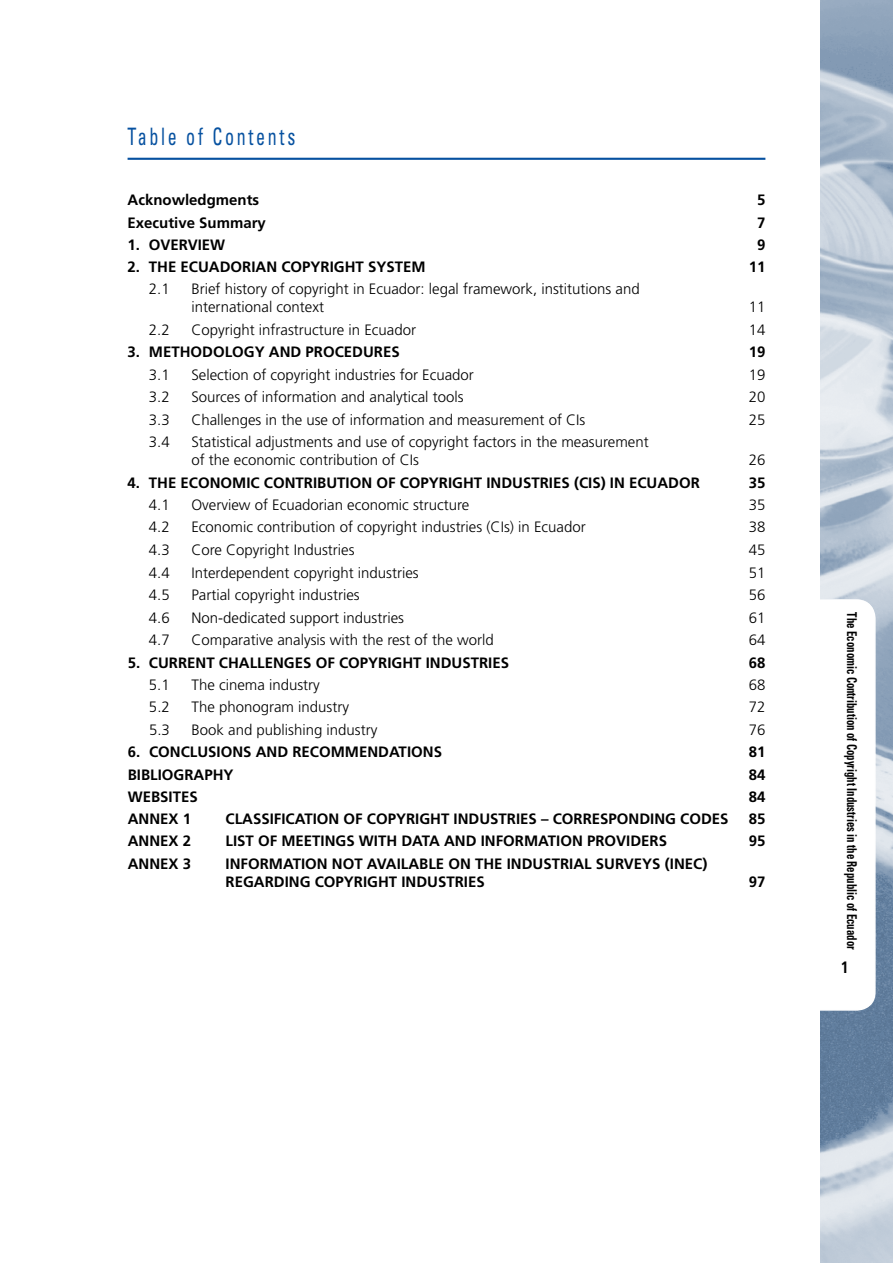
<style>
.page{position:relative;width:893px;height:1263px;background:#fff}
.page>*{position:absolute;margin:0;border:0;box-sizing:border-box;transform-origin:0 0}
.t1{font:condensed 24px "Univers LT Std";letter-spacing:.15em;color:#0651a0;scale:.75 1}
.t2{font:700 condensed 16.5px "Frutiger";color:#000}
.t3{font:300 15px/18px "Frutiger";color:#000}
.t4{font:700 15px/18px "Frutiger";color:#000}
.t5{font:700 condensed 13.5px "Univers LT Std";color:#000;scale:.8 1}
</style>
<div class="page">
<img style="left:820px;top:0;width:73px;height:1263px">
<div style="left:791px;top:600px;width:84px;height:410px;background:#fff;border-radius:18px"></div>
<div style="left:791px;top:600px;width:85px;height:411px;border:2px solid #fff;border-radius:18px"></div>
<hr style="left:128px;top:158px;width:637px;height:2px;background:#0651a0">
<h1 class="t1" style="left:128px;top:121px;width:225px">Table of Contents</h1>
<p class="t4" style="left:128px;top:191px;width:133px">Acknowledgments</p>
<p class="t4" style="left:757px;top:191px;width:10px">5</p>
<p class="t4" style="left:128px;top:214px;width:140px">Executive Summary</p>
<p class="t4" style="left:757px;top:214px;width:10px">7</p>
<p class="t4" style="left:128px;top:236px;width:99px">1. OVERVIEW</p>
<p class="t4" style="left:757px;top:236px;width:10px">9</p>
<p class="t4" style="left:128px;top:258px;width:299px">2. THE ECUADORIAN COPYRIGHT SYSTEM</p>
<p class="t4" style="left:749px;top:258px;width:18px">11</p>
<p class="t3" style="left:149px;top:280px;width:22px">2.1</p>
<p class="t3" style="left:191px;top:280px;width:450px">Brief history of copyright in Ecuador: legal framework, institutions and international context</p>
<p class="t3" style="left:749px;top:298px;width:18px">11</p>
<p class="t3" style="left:149px;top:321px;width:22px">2.2</p>
<p class="t3" style="left:191px;top:321px;width:226px">Copyright infrastructure in Ecuador</p>
<p class="t3" style="left:749px;top:321px;width:18px">14</p>
<p class="t4" style="left:128px;top:343px;width:274px">3. METHODOLOGY AND PROCEDURES</p>
<p class="t4" style="left:749px;top:343px;width:18px">19</p>
<p class="t3" style="left:149px;top:366px;width:22px">3.1</p>
<p class="t3" style="left:191px;top:366px;width:284px">Selection of copyright industries for Ecuador</p>
<p class="t3" style="left:749px;top:366px;width:18px">19</p>
<p class="t3" style="left:149px;top:388px;width:22px">3.2</p>
<p class="t3" style="left:191px;top:388px;width:274px">Sources of information and analytical tools</p>
<p class="t3" style="left:749px;top:388px;width:18px">20</p>
<p class="t3" style="left:149px;top:411px;width:22px">3.3</p>
<p class="t3" style="left:191px;top:411px;width:395px">Challenges in the use of information and measurement of CIs</p>
<p class="t3" style="left:749px;top:411px;width:18px">25</p>
<p class="t3" style="left:149px;top:433px;width:22px">3.4</p>
<p class="t3" style="left:191px;top:433px;width:459px">Statistical adjustments and use of copyright factors in the measurement of the economic contribution of CIs</p>
<p class="t3" style="left:749px;top:451px;width:18px">26</p>
<p class="t4" style="left:128px;top:474px;width:574px">4. THE ECONOMIC CONTRIBUTION OF COPYRIGHT INDUSTRIES (CIS) IN ECUADOR</p>
<p class="t4" style="left:749px;top:474px;width:18px">35</p>
<p class="t3" style="left:149px;top:496px;width:22px">4.1</p>
<p class="t3" style="left:191px;top:496px;width:280px">Overview of Ecuadorian economic structure</p>
<p class="t3" style="left:749px;top:496px;width:18px">35</p>
<p class="t3" style="left:149px;top:518px;width:22px">4.2</p>
<p class="t3" style="left:191px;top:518px;width:396px">Economic contribution of copyright industries (CIs) in Ecuador</p>
<p class="t3" style="left:749px;top:518px;width:18px">38</p>
<p class="t3" style="left:149px;top:541px;width:22px">4.3</p>
<p class="t3" style="left:191px;top:541px;width:165px">Core Copyright Industries</p>
<p class="t3" style="left:749px;top:541px;width:18px">45</p>
<p class="t3" style="left:149px;top:563px;width:22px">4.4</p>
<p class="t3" style="left:191px;top:563px;width:229px">Interdependent copyright industries</p>
<p class="t3" style="left:749px;top:563px;width:18px">51</p>
<p class="t3" style="left:149px;top:586px;width:22px">4.5</p>
<p class="t3" style="left:191px;top:586px;width:170px">Partial copyright industries</p>
<p class="t3" style="left:749px;top:586px;width:18px">56</p>
<p class="t3" style="left:149px;top:608px;width:22px">4.6</p>
<p class="t3" style="left:191px;top:608px;width:214px">Non-dedicated support industries</p>
<p class="t3" style="left:749px;top:608px;width:18px">61</p>
<p class="t3" style="left:149px;top:631px;width:22px">4.7</p>
<p class="t3" style="left:191px;top:631px;width:304px">Comparative analysis with the rest of the world</p>
<p class="t3" style="left:749px;top:631px;width:18px">64</p>
<p class="t4" style="left:128px;top:653px;width:383px">5. CURRENT CHALLENGES OF COPYRIGHT INDUSTRIES</p>
<p class="t4" style="left:749px;top:653px;width:18px">68</p>
<p class="t3" style="left:149px;top:676px;width:22px">5.1</p>
<p class="t3" style="left:191px;top:676px;width:130px">The cinema industry</p>
<p class="t3" style="left:749px;top:676px;width:18px">68</p>
<p class="t3" style="left:149px;top:698px;width:22px">5.2</p>
<p class="t3" style="left:192px;top:698px;width:159px">The phonogram industry</p>
<p class="t3" style="left:749px;top:698px;width:18px">72</p>
<p class="t3" style="left:149px;top:721px;width:22px">5.3</p>
<p class="t3" style="left:192px;top:721px;width:187px">Book and publishing industry</p>
<p class="t3" style="left:749px;top:721px;width:18px">76</p>
<p class="t4" style="left:128px;top:743px;width:316px">6. CONCLUSIONS AND RECOMMENDATIONS</p>
<p class="t4" style="left:749px;top:743px;width:18px">81</p>
<p class="t4" style="left:128px;top:765px;width:107px">BIBLIOGRAPHY</p>
<p class="t4" style="left:749px;top:765px;width:18px">84</p>
<p class="t4" style="left:128px;top:788px;width:72px">WEBSITES</p>
<p class="t4" style="left:749px;top:788px;width:18px">84</p>
<p class="t4" style="left:128px;top:810px;width:65px">ANNEX 1</p>
<p class="t4" style="left:226px;top:810px;width:505px">CLASSIFICATION OF COPYRIGHT INDUSTRIES – CORRESPONDING CODES</p>
<p class="t4" style="left:749px;top:810px;width:18px">85</p>
<p class="t4" style="left:128px;top:832px;width:65px">ANNEX 2</p>
<p class="t4" style="left:226px;top:832px;width:443px">LIST OF MEETINGS WITH DATA AND INFORMATION PROVIDERS</p>
<p class="t4" style="left:749px;top:832px;width:18px">95</p>
<p class="t4" style="left:128px;top:854px;width:65px">ANNEX 3</p>
<p class="t4" style="left:226px;top:854px;width:483px">INFORMATION NOT AVAILABLE ON THE INDUSTRIAL SURVEYS (INEC)<br>REGARDING COPYRIGHT INDUSTRIES</p>
<p class="t4" style="left:749px;top:872px;width:18px">97</p>
<p class="t5" style="left:860px;top:612px;width:423px;rotate:90deg">The Economic Contribution of Copyright Industries in the Republic of Ecuador</p>
<p class="t2" style="left:840px;top:958px;width:10px">1</p>
</div>
